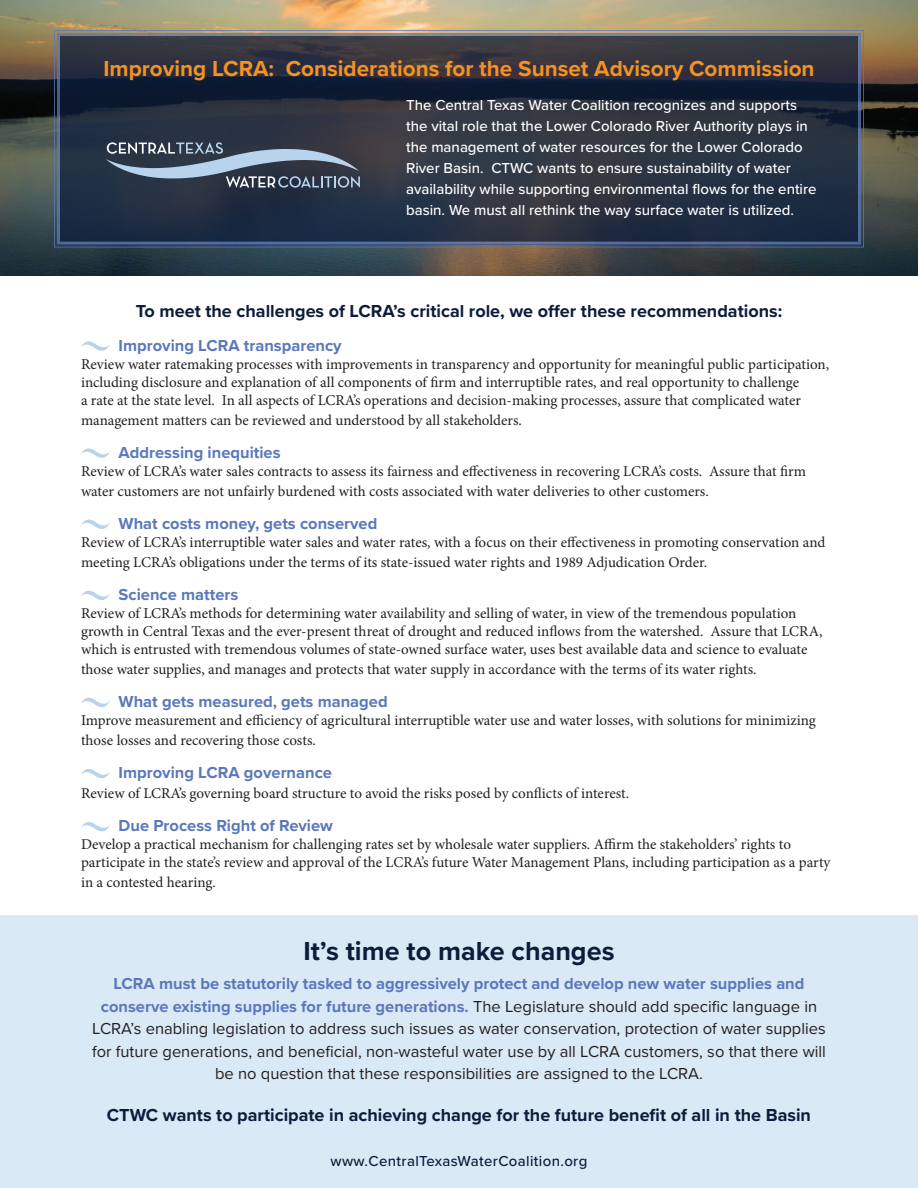
<style>
.page{position:relative;width:918px;height:1188px;background:#fff}
.page>*{position:absolute;margin:0;border:0;box-sizing:border-box;transform-origin:0 0}
.t1{font:700 27px "Proxima Nova";color:#0c1d3b}
.t2{font:700 22.5px "Proxima Nova";color:#f69220}
.t3{font:700 18px "Proxima Nova";color:#0c1d3b}
.t4{font:16.5px/22.5px "Proxima Nova";color:#231f20;text-align:center}
.t5{font:700 16.5px "Proxima Nova";color:#5b78bb}
.t6{font:15px/18px "Minion Pro";color:#231f20}
.t7{font:500 15px/21px "Proxima Nova";color:#fff}
.t8{font:500 15px "Proxima Nova";letter-spacing:.025em;color:#0c1d3b}
.s1{font-weight:700;color:#5b78bb}
</style>
<div class="page">
<div style="left:0;top:916px;width:918px;height:272px;background:#dae9f6"></div>
<img style="left:0;top:0;width:918px;height:276px">
<svg style="left:53px;top:29px;width:812px;height:219px;background:#2b3341"></svg>
<div style="left:57px;top:33px;width:804px;height:212px;border:3px solid #5b78bb"></div>
<svg style="left:81px;top:341px;width:29px;height:10px"></svg>
<svg style="left:81px;top:448px;width:29px;height:10px"></svg>
<svg style="left:81px;top:520px;width:29px;height:9px"></svg>
<svg style="left:81px;top:591px;width:29px;height:9px"></svg>
<svg style="left:81px;top:698px;width:29px;height:9px"></svg>
<svg style="left:81px;top:769px;width:29px;height:9px"></svg>
<svg style="left:81px;top:822px;width:29px;height:9px"></svg>
<svg style="left:106px;top:142px;width:254px;height:46px;background:#596576"></svg>
<p class="t2" style="left:103px;top:52px;width:713px">Improving LCRA: Considerations for the Sunset Advisory Commission</p>
<p class="t7" style="left:406px;top:94px;width:412px">The Central Texas Water Coalition recognizes and supports the vital role that the Lower Colorado River Authority plays in the management of water resources for the Lower Colorado River Basin. CTWC wants to ensure sustainability of water availability while supporting environmental flows for the entire basin. We must all rethink the way surface water is utilized.</p>
<p class="t3" style="left:136px;top:298px;width:648px">To meet the challenges of LCRA’s critical role, we offer these recommendations:</p>
<p class="t5" style="left:119px;top:333px;width:225px">Improving LCRA transparency</p>
<p class="t6" style="left:81px;top:355px;width:750px">Review water ratemaking processes with improvements in transparency and opportunity for meaningful public participation, including disclosure and explanation of all components of firm and interruptible rates, and real opportunity to challenge<br>a rate at the state level. In all aspects of LCRA’s operations and decision-making processes, assure that complicated water</p>
<p class="t6" style="left:81px;top:411px;width:442px">management matters can be reviewed and understood by all stakeholders.</p>
<p class="t5" style="left:119px;top:440px;width:164px">Addressing inequities</p>
<p class="t6" style="left:81px;top:461px;width:727px;line-height:19.8px">Review of LCRA’s water sales contracts to assess its fairness and effectiveness in recovering LCRA’s costs. Assure that firm water customers are not unfairly burdened with costs associated with water deliveries to other customers.</p>
<p class="t5" style="left:119px;top:511px;width:260px">What costs money, gets conserved</p>
<p class="t6" style="left:81px;top:532px;width:746px;line-height:19.8px">Review of LCRA’s interruptible water sales and water rates, with a focus on their effectiveness in promoting conservation and meeting LCRA’s obligations under the terms of its state-issued water rights and 1989 Adjudication Order.</p>
<p class="t5" style="left:119px;top:582px;width:121px">Science matters</p>
<p class="t6" style="left:81px;top:604px;width:743px">Review of LCRA’s methods for determining water availability and selling of water, in view of the tremendous population growth in Central Texas and the ever-present threat of drought and reduced inflows from the watershed. Assure that LCRA, which is entrusted with tremendous volumes of state-owned surface water, uses best available data and science to evaluate</p>
<p class="t6" style="left:81px;top:660px;width:677px">those water supplies, and manages and protects that water supply in accordance with the terms of its water rights.</p>
<p class="t5" style="left:119px;top:689px;width:271px">What gets measured, gets managed</p>
<p class="t6" style="left:81px;top:710px;width:736px;line-height:19.8px">Improve measurement and efficiency of agricultural interruptible water use and water losses, with solutions for minimizing those losses and recovering those costs.</p>
<p class="t5" style="left:119px;top:760px;width:215px">Improving LCRA governance</p>
<p class="t6" style="left:81px;top:784px;width:550px">Review of LCRA’s governing board structure to avoid the risks posed by conflicts of interest.</p>
<p class="t5" style="left:119px;top:814px;width:216px">Due Process Right of Review</p>
<p class="t6" style="left:81px;top:836px;width:751px">Develop a practical mechanism for challenging rates set by wholesale water suppliers. Affirm the stakeholders’ rights to participate in the state’s review and approval of the LCRA’s future Water Management Plans, including participation as a party</p>
<p class="t6" style="left:81px;top:873px;width:137px">in a contested hearing.</p>
<p class="t1" style="left:303px;top:931px;width:313px">It’s time to make changes</p>
<p class="t4" style="left:92px;top:972px;width:735px"><span class="s1">LCRA must be statutorily tasked to aggressively protect and develop new water supplies and conserve existing supplies for future generations.</span> The Legislature should add specific language in LCRA’s enabling legislation to address such issues as water conservation, protection of water supplies for future generations, and beneficial, non-wasteful water use by all LCRA customers, so that there will be no question that these responsibilities are assigned to the LCRA.</p>
<p class="t3" style="left:107px;top:1102px;width:706px">CTWC wants to participate in achieving change for the future benefit of all in the Basin</p>
<p class="t8" style="left:331px;top:1150px;width:258px">www.CentralTexasWaterCoalition.org</p>
</div>
